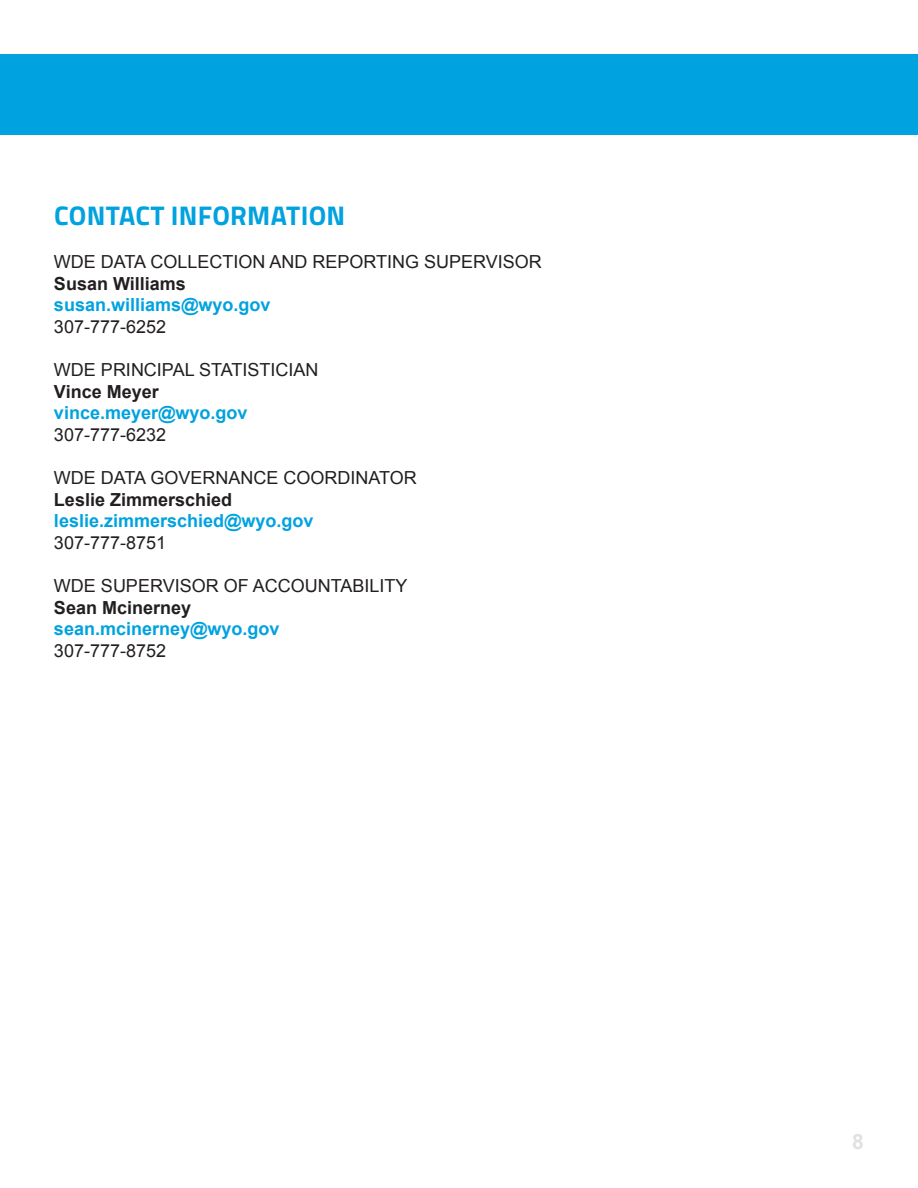
<style>
.page{position:relative;width:918px;height:1188px;background:#fff}
.page>*{position:absolute;margin:0;border:0;box-sizing:border-box;transform-origin:0 0}
.t1{font:700 27px "Titillium Web";letter-spacing:.01em;color:#00a2df}
.t2{font:700 21px "Arial";color:#e1e1e1}
.t3{font:18px/21.6px "Arial";color:#231f20}
.s1{font-weight:700}
.s2{font-weight:700;color:#00a2df}
</style>
<div class="page">
<div style="left:0;top:54px;width:918px;height:81px;background:#00a2df"></div>
<p class="t1" style="left:54px;top:195px;width:293px">CONTACT INFORMATION</p>
<p class="t3" style="left:54px;top:251px;width:489px">WDE DATA COLLECTION AND REPORTING SUPERVISOR<br><span class="s1">Susan Williams<br></span><span class="s2">susan.williams@wyo.gov<br></span>307-777-6252</p>
<p class="t3" style="left:54px;top:359px;width:266px">WDE PRINCIPAL STATISTICIAN<br><span class="s1">Vince Meyer </span><span class="s2">vince.meyer@wyo.gov<br></span>307-777-6232</p>
<p class="t3" style="left:54px;top:467px;width:364px">WDE DATA GOVERNANCE COORDINATOR<br><span class="s1">Leslie Zimmerschied </span><span class="s2">leslie.zimmerschied@wyo.gov<br></span>307-777-8751</p>
<p class="t3" style="left:54px;top:575px;width:355px">WDE SUPERVISOR OF ACCOUNTABILITY<br><span class="s1">Sean Mcinerney </span><span class="s2">sean.mcinerney@wyo.gov<br></span>307-777-8752</p>
<p class="t2" style="left:852px;top:1128px;width:13px">8</p>
</div>
